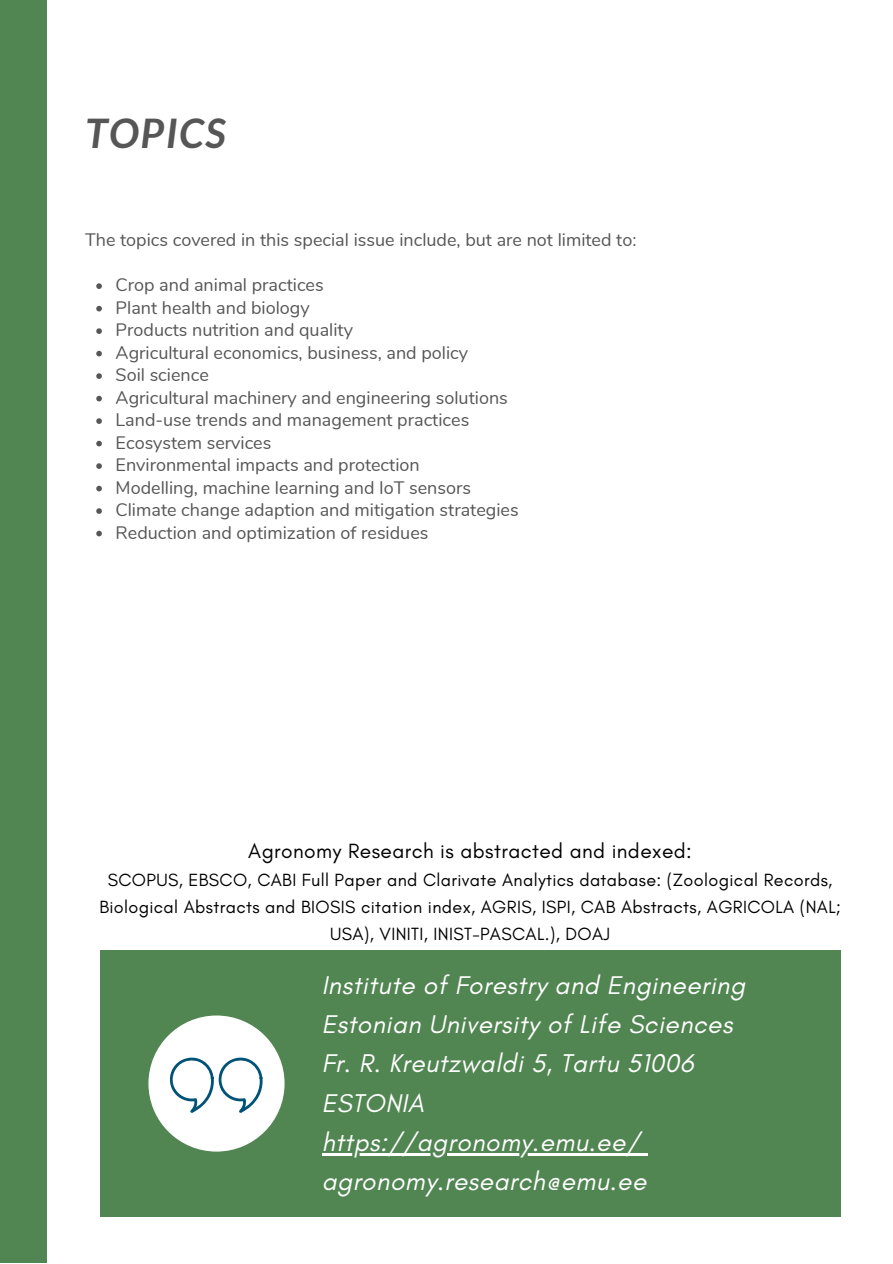
<style>
.page{position:relative;width:893px;height:1264px;background:#fff}
.page>*{position:absolute;margin:0;border:0;box-sizing:border-box;transform-origin:0 0}
.t1{font:italic 700 40.8px "Lato";letter-spacing:.04em;color:#565656}
.t2{font:italic 26.1px/39.3px "Glacial Indifference";letter-spacing:.02em;color:#fff}
.t3{font:21px "Glacial Indifference";letter-spacing:.02em;color:#000}
.t4{font:18px "Nunito";color:#565656}
.t5{font:18px/27px "Glacial Indifference";letter-spacing:.02em;color:#000;text-align:center}
</style>
<div class="page">
<div style="left:0;top:0;width:46px;height:1262px;background:#518652"></div>
<div style="left:100px;top:950px;width:740px;height:266px;background:#518652"></div>
<div style="left:148px;top:1015px;width:136px;height:136px;background:#fff;border-radius:50%"></div>
<svg style="left:169px;top:1057px;width:93px;height:56px"></svg>
<svg style="left:96px;top:283px;width:6px;height:6px"></svg>
<svg style="left:96px;top:306px;width:6px;height:5px"></svg>
<svg style="left:96px;top:328px;width:6px;height:6px"></svg>
<svg style="left:96px;top:351px;width:6px;height:5px"></svg>
<svg style="left:96px;top:373px;width:6px;height:6px"></svg>
<svg style="left:96px;top:396px;width:6px;height:5px"></svg>
<svg style="left:96px;top:418px;width:6px;height:6px"></svg>
<svg style="left:96px;top:441px;width:6px;height:5px"></svg>
<svg style="left:96px;top:463px;width:6px;height:6px"></svg>
<svg style="left:96px;top:486px;width:6px;height:5px"></svg>
<svg style="left:96px;top:508px;width:6px;height:6px"></svg>
<svg style="left:96px;top:530px;width:6px;height:6px"></svg>
<hr style="left:321px;top:1153px;width:319px;height:2px;background:#fff">
<svg style="left:640px;top:1153px;width:8px;height:2px"></svg>
<p class="t1" style="left:85px;top:107px;width:142px">TOPICS</p>
<p class="t4" style="left:85px;top:228px;width:553px">The topics covered in this special issue include, but are not limited to:</p>
<p class="t4" style="left:116px;top:273px;width:210px">Crop and animal practices</p>
<p class="t4" style="left:116px;top:295px;width:196px">Plant health and biology</p>
<p class="t4" style="left:116px;top:318px;width:239px">Products nutrition and quality</p>
<p class="t4" style="left:116px;top:340px;width:354px">Agricultural economics, business, and policy</p>
<p class="t4" style="left:116px;top:363px;width:95px">Soil science</p>
<p class="t4" style="left:116px;top:385px;width:394px">Agricultural machinery and engineering solutions</p>
<p class="t4" style="left:116px;top:408px;width:355px">Land-use trends and management practices</p>
<p class="t4" style="left:116px;top:430px;width:157px">Ecosystem services</p>
<p class="t4" style="left:116px;top:453px;width:305px">Environmental impacts and protection</p>
<p class="t4" style="left:116px;top:475px;width:357px">Modelling, machine learning and IoT sensors</p>
<p class="t4" style="left:116px;top:498px;width:404px">Climate change adaption and mitigation strategies</p>
<p class="t4" style="left:116px;top:520px;width:314px">Reduction and optimization of residues</p>
<p class="t3" style="left:248px;top:837px;width:445px">Agronomy Research is abstracted and indexed:</p>
<p class="t5" style="left:99px;top:866px;width:743px">SCOPUS, EBSCO, CABI Full Paper and Clarivate Analytics database: (Zoological Records,<br>Biological Abstracts and BIOSIS citation index, AGRIS, ISPI, CAB Abstracts, AGRICOLA (NAL;<br>USA), VINITI, INIST-PASCAL.), DOAJ</p>
<p class="t2" style="left:321px;top:964px;width:425px">Institute of Forestry and Engineering</p>
<p class="t2" style="left:321px;top:1004px;width:412px">Estonian University of Life Sciences</p>
<p class="t2" style="left:321px;top:1043px;width:373px">Fr. R. Kreutzwaldi 5, Tartu 51006<br>ESTONIA</p>
<p class="t2" style="left:321px;top:1122px;width:319px">https://agronomy.emu.ee/</p>
<p class="t2" style="left:321px;top:1161px;width:326px">agronomy.research@emu.ee</p>
</div>
